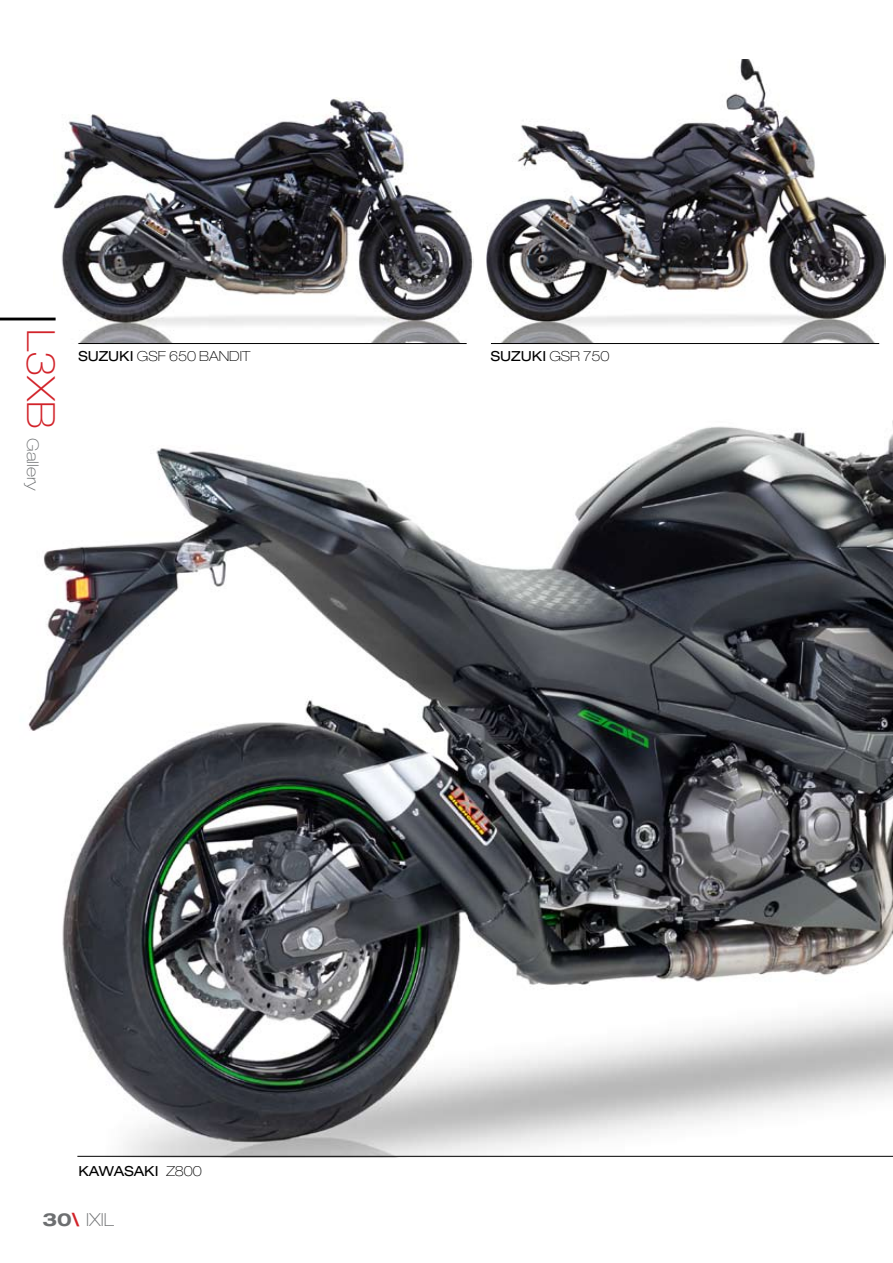
<style>
.page{position:relative;width:893px;height:1263px;background:#fff}
.page>*{position:absolute;margin:0;border:0;box-sizing:border-box;transform-origin:0 0}
.t1{font:100 expanded 38.85px "Helvetica Neue LT Pro";color:#d2232a}
.t2{font:100 expanded 18px "Helvetica Neue LT Pro";color:#6d6f71}
.t3{font:100 expanded 16.2px "Helvetica Neue LT Pro";color:#6d6f71}
.t4{font:expanded 13.95px "Helvetica Neue LT Pro";color:#000}
.t5{font:100 expanded 13.95px "Helvetica Neue LT Pro";color:#000}
.s1{font-weight:400}
.s2{font-weight:100}
.s3{font-weight:700}
.s4{font-weight:700;color:#d2232a}
</style>
<div class="page">
<img style="left:28px;top:420px;width:865px;height:736px">
<img style="left:53px;top:97px;width:420px;height:246px">
<img style="left:486px;top:60px;width:399px;height:284px">
<hr style="left:78px;top:343px;width:389px;height:1px;background:#000">
<hr style="left:491px;top:343px;width:388px;height:1px;background:#000">
<hr style="left:77px;top:1156px;width:816px;height:1px;background:#000">
<hr style="left:0;top:318px;width:56px;height:2px;background:#000">
<h1 class="t1" style="left:64px;top:329px;width:102px;rotate:90deg">L3XB</h1>
<p class="t3" style="left:42px;top:438px;width:54px;rotate:90deg">Gallery</p>
<p class="t5" style="left:78px;top:348px;width:173px"><span class="s1">SUZUKI</span> GSF 650 BANDIT</p>
<p class="t4" style="left:491px;top:348px;width:120px">SUZUKI <span class="s2">GSR 750</span></p>
<p class="t4" style="left:78px;top:1163px;width:125px">KAWASAKI <span class="s2">Z800</span></p>
<p class="t2" style="left:43px;top:1209px;width:73px"><span class="s3">30</span><span class="s4">\</span> IXIL</p>
</div>
